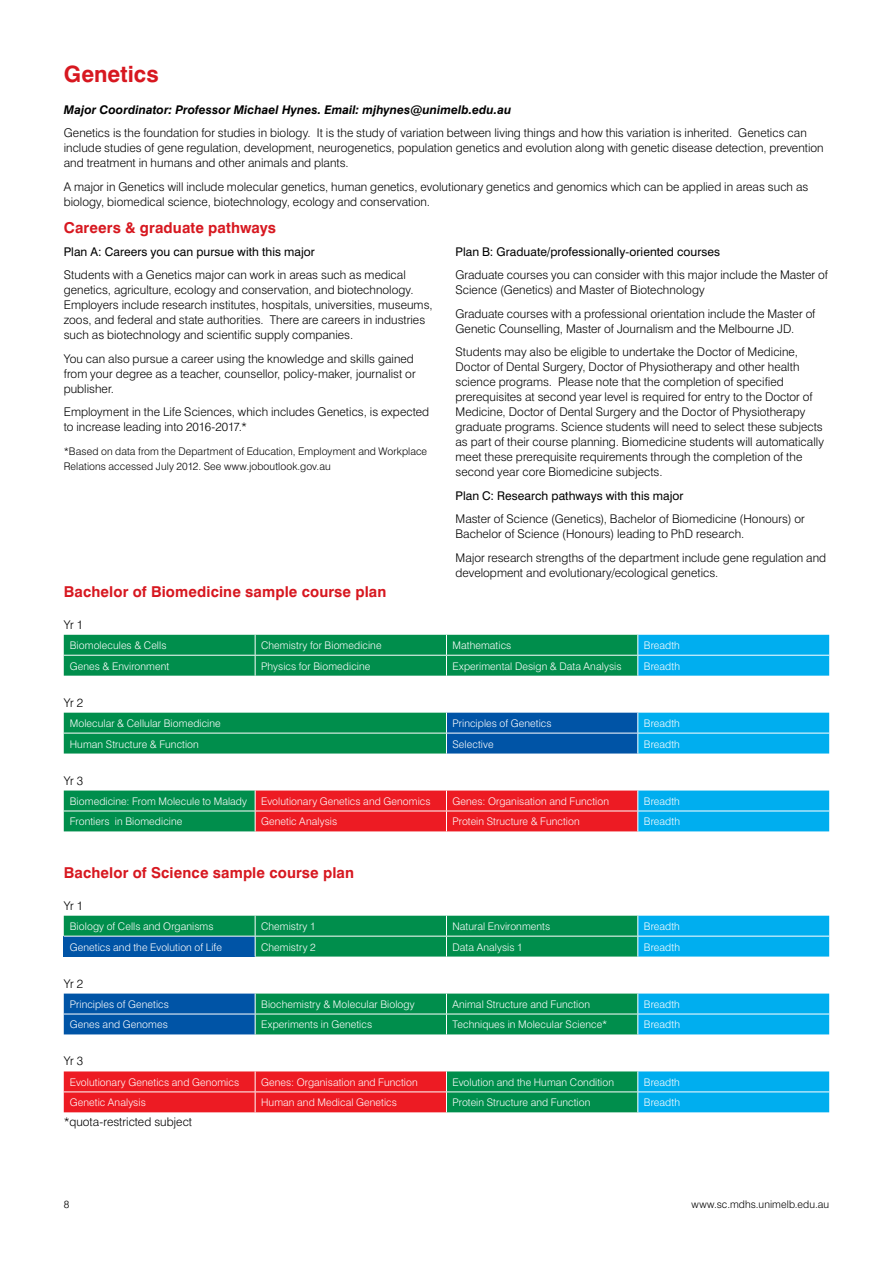
<style>
.page{position:relative;width:893px;height:1263px;background:#fff}
.page>*{position:absolute;margin:0;border:0;box-sizing:border-box;transform-origin:0 0}
.t1{font:700 22.5px "Swiss 721 BT";color:#d71820}
.t2{font:700 15px "Swiss 721 BT";letter-spacing:.005em;color:#d71820}
.t3{font:300 12px/15px "Swiss 721 BT";color:#000}
.t4{font:12px "Swiss 721 BT";letter-spacing:.005em;color:#000}
.t5{font:italic 700 12px "Swiss 721 BT";letter-spacing:.005em;color:#000}
.t6{font:300 10.5px "Swiss 721 BT";letter-spacing:.005em;color:#fff}
.t7{font:300 10.5px/15px "Swiss 721 BT";letter-spacing:.01em;color:#000}
</style>
<div class="page">
<svg style="left:64px;top:635px;width:765px;height:41px;background:#099979"></svg>
<svg style="left:64px;top:713px;width:765px;height:40px;background:#078a8e"></svg>
<svg style="left:64px;top:790px;width:765px;height:41px;background:#7c6366"></svg>
<svg style="left:64px;top:916px;width:765px;height:40px;background:#079183"></svg>
<svg style="left:64px;top:993px;width:765px;height:41px;background:#0a8c90"></svg>
<svg style="left:64px;top:1071px;width:765px;height:41px;background:#7b6266"></svg>
<h1 class="t1" style="left:64px;top:60px;width:96px">Genetics</h1>
<p class="t5" style="left:64px;top:102px;width:449px">Major Coordinator: Professor Michael Hynes. Email: mjhynes@unimelb.edu.au</p>
<p class="t3" style="left:64px;top:125px;width:761px">Genetics is the foundation for studies in biology. It is the study of variation between living things and how this variation is inherited. Genetics can include studies of gene regulation, development, neurogenetics, population genetics and evolution along with genetic disease detection, prevention and treatment in humans and other animals and plants.</p>
<p class="t3" style="left:64px;top:179px;width:746px">A major in Genetics will include molecular genetics, human genetics, evolutionary genetics and genomics which can be applied in areas such as biology, biomedical science, biotechnology, ecology and conservation.</p>
<p class="t2" style="left:64px;top:219px;width:214px">Careers &amp; graduate pathways</p>
<p class="t4" style="left:64px;top:244px;width:253px">Plan A: Careers you can pursue with this major</p>
<p class="t3" style="left:64px;top:267px;width:370px">Students with a Genetics major can work in areas such as medical genetics, agriculture, ecology and conservation, and biotechnology.<br>Employers include research institutes, hospitals, universities, museums, zoos, and federal and state authorities. There are careers in industries such as biotechnology and scientific supply companies.</p>
<p class="t3" style="left:64px;top:351px;width:353px">You can also pursue a career using the knowledge and skills gained from your degree as a teacher, counsellor, policy-maker, journalist or publisher.</p>
<p class="t3" style="left:64px;top:404px;width:367px">Employment in the Life Sciences, which includes Genetics, is expected to increase leading into 2016-2017.*</p>
<p class="t7" style="left:64px;top:443px;width:365px">*Based on data from the Department of Education, Employment and Workplace<br>Relations accessed July 2012. See www.joboutlook.gov.au</p>
<p class="t4" style="left:455px;top:244px;width:266px">Plan B: Graduate/professionally-oriented courses</p>
<p class="t3" style="left:455px;top:267px;width:374px">Graduate courses you can consider with this major include the Master of<br>Science (Genetics) and Master of Biotechnology</p>
<p class="t3" style="left:455px;top:306px;width:361px">Graduate courses with a professional orientation include the Master of<br>Genetic Counselling, Master of Journalism and the Melbourne JD.</p>
<p class="t3" style="left:455px;top:344px;width:370px">Students may also be eligible to undertake the Doctor of Medicine, Doctor of Dental Surgery, Doctor of Physiotherapy and other health science programs. Please note that the completion of specified prerequisites at second year level is required for entry to the Doctor of Medicine, Doctor of Dental Surgery and the Doctor of Physiotherapy graduate programs. Science students will need to select these subjects as part of their course planning. Biomedicine students will automatically meet these prerequisite requirements through the completion of the second year core Biomedicine subjects.</p>
<p class="t4" style="left:455px;top:488px;width:230px">Plan C: Research pathways with this major</p>
<p class="t3" style="left:455px;top:511px;width:351px">Master of Science (Genetics), Bachelor of Biomedicine (Honours) or<br>Bachelor of Science (Honours) leading to PhD research.</p>
<p class="t3" style="left:455px;top:550px;width:372px">Major research strengths of the department include gene regulation and development and evolutionary/ecological genetics.</p>
<p class="t2" style="left:64px;top:582px;width:324px">Bachelor of Biomedicine sample course plan</p>
<p class="t3" style="left:64px;top:617px;width:21px">Yr 1</p>
<p class="t6" style="left:70px;top:639px;width:98px">Biomolecules &amp; Cells</p>
<p class="t6" style="left:261px;top:639px;width:122px">Chemistry for Biomedicine</p>
<p class="t6" style="left:452px;top:639px;width:60px">Mathematics</p>
<p class="t6" style="left:644px;top:639px;width:38px">Breadth</p>
<p class="t6" style="left:70px;top:659px;width:101px">Genes &amp; Environment</p>
<p class="t6" style="left:261px;top:659px;width:111px">Physics for Biomedicine</p>
<p class="t6" style="left:452px;top:659px;width:170px">Experimental Design &amp; Data Analysis</p>
<p class="t6" style="left:644px;top:659px;width:38px">Breadth</p>
<p class="t3" style="left:64px;top:695px;width:21px">Yr 2</p>
<p class="t6" style="left:70px;top:717px;width:152px">Molecular &amp; Cellular Biomedicine</p>
<p class="t6" style="left:452px;top:717px;width:101px">Principles of Genetics</p>
<p class="t6" style="left:644px;top:717px;width:38px">Breadth</p>
<p class="t6" style="left:70px;top:737px;width:131px">Human Structure &amp; Function</p>
<p class="t6" style="left:452px;top:737px;width:43px">Selective</p>
<p class="t6" style="left:644px;top:737px;width:38px">Breadth</p>
<p class="t3" style="left:64px;top:773px;width:21px">Yr 3</p>
<p class="t6" style="left:70px;top:795px;width:179px">Biomedicine: From Molecule to Malady</p>
<p class="t6" style="left:261px;top:795px;width:171px">Evolutionary Genetics and Genomics</p>
<p class="t6" style="left:452px;top:795px;width:158px">Genes: Organisation and Function</p>
<p class="t6" style="left:644px;top:795px;width:38px">Breadth</p>
<p class="t6" style="left:70px;top:815px;width:114px">Frontiers in Biomedicine</p>
<p class="t6" style="left:261px;top:815px;width:78px">Genetic Analysis</p>
<p class="t6" style="left:452px;top:815px;width:129px">Protein Structure &amp; Function</p>
<p class="t6" style="left:644px;top:815px;width:38px">Breadth</p>
<p class="t2" style="left:64px;top:863px;width:292px">Bachelor of Science sample course plan</p>
<p class="t3" style="left:64px;top:898px;width:21px">Yr 1</p>
<p class="t6" style="left:70px;top:920px;width:145px">Biology of Cells and Organisms</p>
<p class="t6" style="left:261px;top:920px;width:56px">Chemistry 1</p>
<p class="t6" style="left:452px;top:920px;width:99px">Natural Environments</p>
<p class="t6" style="left:644px;top:920px;width:38px">Breadth</p>
<p class="t6" style="left:70px;top:940px;width:154px">Genetics and the Evolution of Life</p>
<p class="t6" style="left:261px;top:940px;width:56px">Chemistry 2</p>
<p class="t6" style="left:452px;top:940px;width:72px">Data Analysis 1</p>
<p class="t6" style="left:644px;top:940px;width:38px">Breadth</p>
<p class="t3" style="left:64px;top:976px;width:21px">Yr 2</p>
<p class="t6" style="left:70px;top:998px;width:101px">Principles of Genetics</p>
<p class="t6" style="left:261px;top:998px;width:155px">Biochemistry &amp; Molecular Biology</p>
<p class="t6" style="left:452px;top:998px;width:139px">Animal Structure and Function</p>
<p class="t6" style="left:644px;top:998px;width:38px">Breadth</p>
<p class="t6" style="left:70px;top:1018px;width:100px">Genes and Genomes</p>
<p class="t6" style="left:261px;top:1018px;width:113px">Experiments in Genetics</p>
<p class="t6" style="left:452px;top:1018px;width:156px">Techniques in Molecular Science*</p>
<p class="t6" style="left:644px;top:1018px;width:38px">Breadth</p>
<p class="t3" style="left:64px;top:1053px;width:21px">Yr 3</p>
<p class="t6" style="left:70px;top:1076px;width:171px">Evolutionary Genetics and Genomics</p>
<p class="t6" style="left:261px;top:1076px;width:158px">Genes: Organisation and Function</p>
<p class="t6" style="left:452px;top:1076px;width:163px">Evolution and the Human Condition</p>
<p class="t6" style="left:644px;top:1076px;width:38px">Breadth</p>
<p class="t6" style="left:70px;top:1096px;width:78px">Genetic Analysis</p>
<p class="t6" style="left:261px;top:1096px;width:137px">Human and Medical Genetics</p>
<p class="t6" style="left:452px;top:1096px;width:139px">Protein Structure and Function</p>
<p class="t6" style="left:644px;top:1096px;width:38px">Breadth</p>
<p class="t3" style="left:64px;top:1114px;width:130px">*quota-restricted subject</p>
<p class="t7" style="left:64px;top:1196px;width:7px">8</p>
<p class="t7" style="left:692px;top:1196px;width:139px">www.sc.mdhs.unimelb.edu.au</p>
</div>
